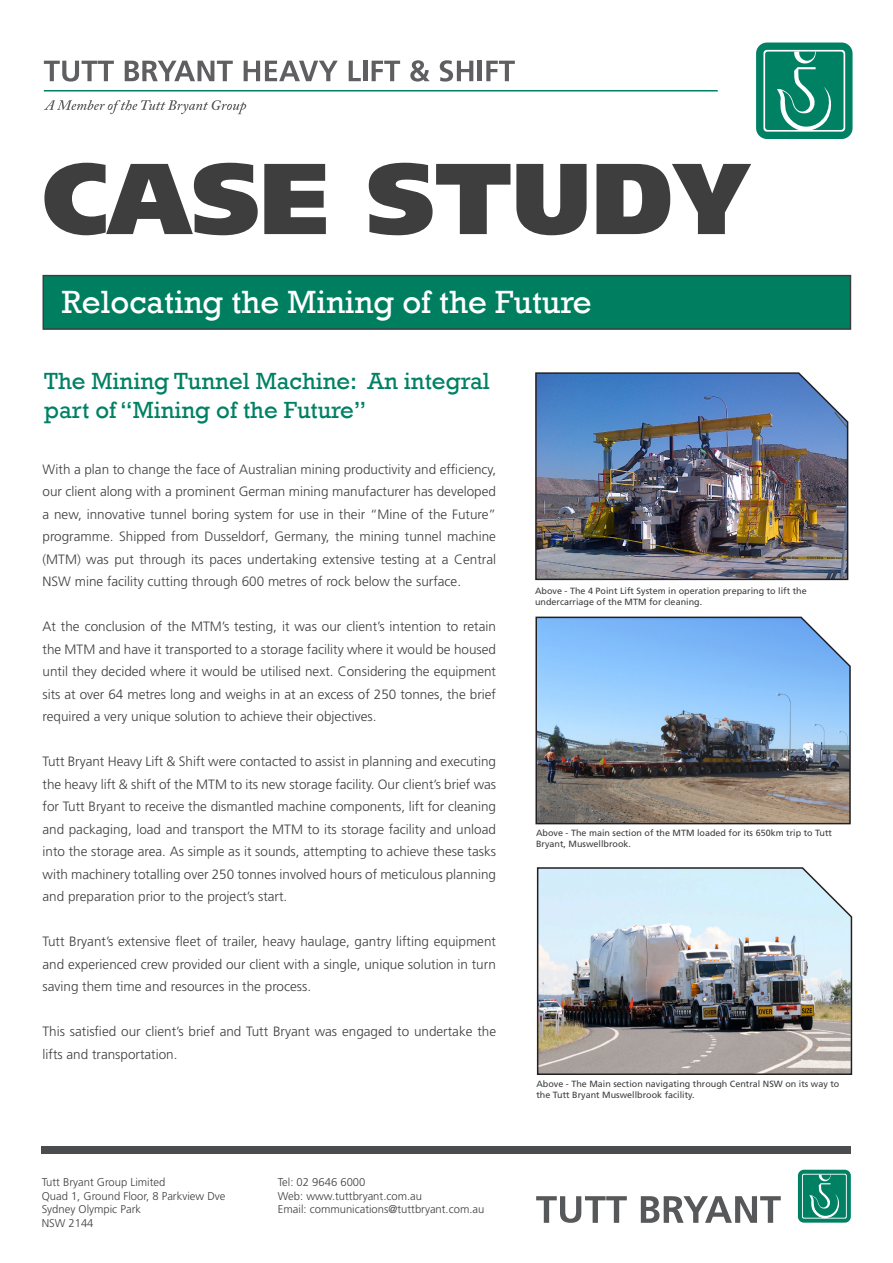
<style>
.page{position:relative;width:893px;height:1263px;background:#fff}
.page>*{position:absolute;margin:0;border:0;box-sizing:border-box;transform-origin:0 0}
.t1{font:900 100.5px "Frutiger LT Std";color:#3e3e3f}
.t2{font:33px "Rockwell";color:#fff}
.t3{font:24px/28.8px "Rockwell";color:#008164}
.t4{font:300 13.5px/22.5px "Frutiger LT Std";color:#3e3e3f;text-align:justify}
.t5{font:300 11.25px/13.5px "Frutiger LT Std";color:#3e3e3f}
.t6{font:9px/10.8px "Frutiger LT Std";color:#3e3e3f}
</style>
<div class="page">
<img style="left:536px;top:867px;width:317px;height:208px">
<img style="left:535px;top:372px;width:314px;height:209px">
<img style="left:535px;top:616px;width:316px;height:209px">
<svg style="left:536px;top:1196px;width:91px;height:27px"></svg>
<svg style="left:641px;top:1196px;width:140px;height:27px"></svg>
<svg style="left:798px;top:1170px;width:53px;height:52px;background:#26937b"></svg>
<div style="left:43px;top:275px;width:808px;height:55px;background:#007f60;border:2px solid #3e3e3f"></div>
<svg style="left:756px;top:43px;width:96px;height:96px;background:#28947c"></svg>
<hr style="left:44px;top:90px;width:674px;height:2px;background:#008164">
<svg style="left:44px;top:61px;width:70px;height:21px"></svg>
<svg style="left:125px;top:60px;width:108px;height:21px"></svg>
<svg style="left:244px;top:61px;width:94px;height:20px"></svg>
<svg style="left:349px;top:61px;width:12px;height:20px"></svg>
<hr style="left:363px;top:61px;width:4px;height:20px;background:#5f5f62">
<svg style="left:372px;top:61px;width:28px;height:20px"></svg>
<svg style="left:410px;top:60px;width:20px;height:22px"></svg>
<svg style="left:440px;top:60px;width:33px;height:22px"></svg>
<hr style="left:478px;top:61px;width:4px;height:20px;background:#5f5f62">
<svg style="left:486px;top:61px;width:29px;height:20px"></svg>
<svg style="left:44px;top:100px;width:202px;height:14px"></svg>
<div style="left:42px;top:1147px;width:809px;height:7px;background:#4b4c4d"></div>
<h1 class="t1" style="left:43px;top:137px;width:709px">CAse STUDY</h1>
<h2 class="t2" style="left:62px;top:283px;width:531px">Relocating the Mining of the Future</h2>
<h3 class="t3" style="left:44px;top:367px;width:447px">The Mining Tunnel Machine: An integral part of “Mining of the Future”</h3>
<p class="t4" style="left:43px;top:458px;width:455px">With a plan to change the face of Australian mining productivity and efficiency, our client along with a prominent German mining manufacturer has developed a new, innovative tunnel boring system for use in their “Mine of the Future” programme. Shipped from Dusseldorf, Germany, the mining tunnel machine (MTM) was put through its paces undertaking extensive testing at a Central NSW mine facility cutting through 600 metres of rock below the surface.</p>
<p class="t4" style="left:43px;top:616px;width:455px">At the conclusion of the MTM’s testing, it was our client’s intention to retain the MTM and have it transported to a storage facility where it would be housed until they decided where it would be utilised next. Considering the equipment sits at over 64 metres long and weighs in at an excess of 250 tonnes, the brief required a very unique solution to achieve their objectives.</p>
<p class="t4" style="left:43px;top:751px;width:455px">Tutt Bryant Heavy Lift &amp; Shift were contacted to assist in planning and executing the heavy lift &amp; shift of the MTM to its new storage facility. Our client’s brief was for Tutt Bryant to receive the dismantled machine components, lift for cleaning and packaging, load and transport the MTM to its storage facility and unload into the storage area. As simple as it sounds, attempting to achieve these tasks with machinery totalling over 250 tonnes involved hours of meticulous planning and preparation prior to the project’s start.</p>
<p class="t4" style="left:43px;top:931px;width:455px">Tutt Bryant’s extensive fleet of trailer, heavy haulage, gantry lifting equipment and experienced crew provided our client with a single, unique solution in turn saving them time and resources in the process.</p>
<p class="t4" style="left:43px;top:1021px;width:455px">This satisfied our client’s brief and Tutt Bryant was engaged to undertake the lifts and transportation.</p>
<p class="t5" style="left:42px;top:1176px;width:185px">Tutt Bryant Group Limited<br>Quad 1, Ground Floor, 8 Parkview Dve<br>Sydney Olympic Park<br>NSW 2144</p>
<p class="t5" style="left:278px;top:1176px;width:208px">Tel: 02 9646 6000<br>Web: www.tuttbryant.com.au<br>Email: communications@tuttbryant.com.au</p>
<p class="t6" style="left:535px;top:585px;width:273px">Above - The 4 Point Lift System in operation preparing to lift the undercarriage of the MTM for cleaning.</p>
<p class="t6" style="left:536px;top:828px;width:297px">Above - The main section of the MTM loaded for its 650km trip to Tutt<br>Bryant, Muswellbrook.</p>
<p class="t6" style="left:536px;top:1079px;width:305px">Above - The Main section navigating through Central NSW on its way to the Tutt Bryant Muswellbrook facility.</p>
</div>
